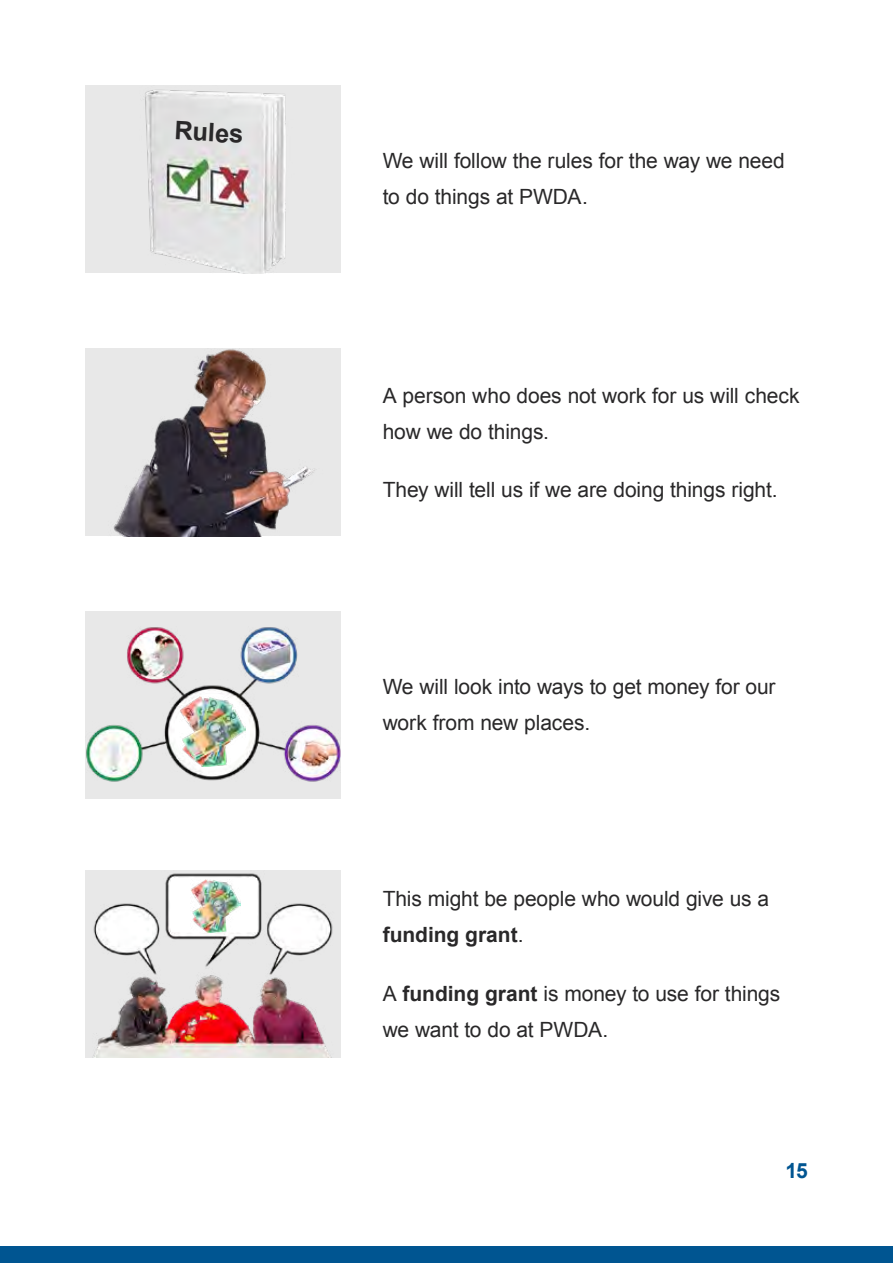
<style>
.page{position:relative;width:893px;height:1263px;background:#fff}
.page>*{position:absolute;margin:0;border:0;box-sizing:border-box;transform-origin:0 0}
.t1{font:700 25.5px "Arial";color:#292829}
.t2{font:21px/36px "Arial";letter-spacing:-.005em;color:#292829}
.t3{font:700 21px "Arial";color:#005591}
.s1{font-weight:700}
</style>
<div class="page">
<div style="left:0;top:1246px;width:893px;height:17px;background:#005591"></div>
<div style="left:85px;top:86px;width:255px;height:187px;background:#e8e8e8"></div>
<img style="left:145px;top:90px;width:141px;height:183px">
<div style="left:85px;top:349px;width:255px;height:187px;background:#e8e8e8"></div>
<img style="left:113px;top:349px;width:202px;height:187px">
<img style="left:85px;top:611px;width:255px;height:187px">
<img style="left:85px;top:870px;width:255px;height:187px">
<div style="left:175px;top:693px;width:75px;height:76px;background:#fff;border-radius:50%"></div>
<img style="left:180px;top:697px;width:66px;height:69px">
<div style="left:171px;top:878px;width:86px;height:54px;background:#fff"></div>
<img style="left:191px;top:879px;width:50px;height:53px">
<p class="t1" style="left:176px;top:114px;width:70px;rotate:3deg">Rules</p>
<p class="t2" style="left:383px;top:143px;width:404px">We will follow the rules for the way we need to do things at PWDA.</p>
<p class="t2" style="left:383px;top:378px;width:418px">A person who does not work for us will check how we do things.</p>
<p class="t2" style="left:383px;top:472px;width:396px">They will tell us if we are doing things right.</p>
<p class="t2" style="left:383px;top:669px;width:394px">We will look into ways to get money for our work from new places.</p>
<p class="t2" style="left:383px;top:881px;width:388px">This might be people who would give us a <span class="s1">funding grant</span>.</p>
<p class="t2" style="left:383px;top:976px;width:399px">A <span class="s1">funding grant</span> is money to use for things we want to do at PWDA.</p>
<p class="t3" style="left:786px;top:1157px;width:24px">15</p>
</div>
